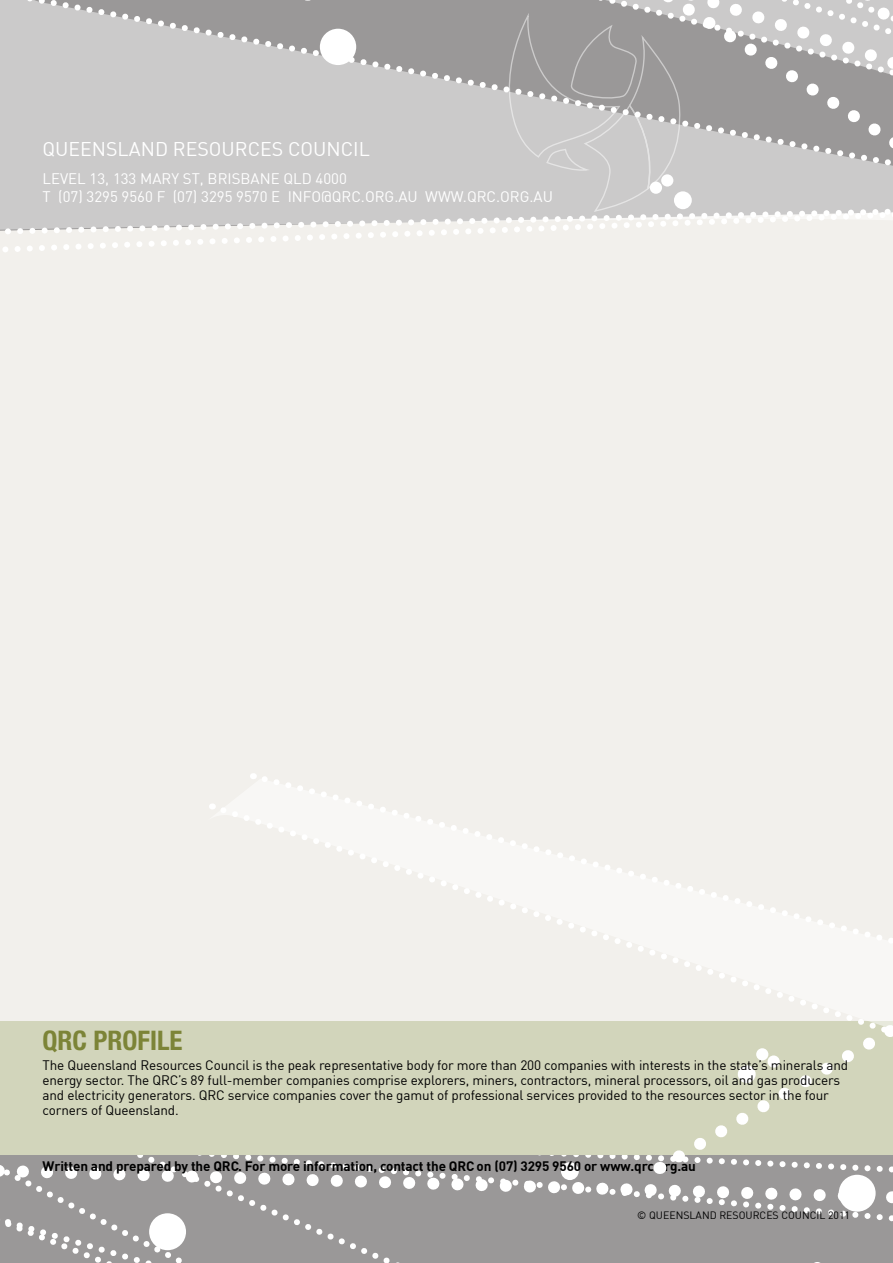
<style>
.page{position:relative;width:893px;height:1263px;background:#fff}
.page>*{position:absolute;margin:0;border:0;box-sizing:border-box;transform-origin:0 0}
.t1{font:700 condensed 27px "Helvetica Neue LT Std";color:#7c8437}
.t2{font:19.5px "DIN";color:#fff}
.t3{font:15px/18px "DIN";color:#fff}
.t4{font:13.5px/15px "DIN";letter-spacing:-.01em;color:#000}
.t5{font:700 13.5px "DIN";letter-spacing:-.01em;color:#000}
.t6{font:10.5px "DIN";color:#000}
</style>
<div class="page">
<div style="left:0;top:256px;width:893px;height:19px;background:#f2f0ec"></div>
<svg style="left:0;top:0;width:893px;height:256px;background:#c6c4c4"></svg>
<div style="left:674px;top:191px;width:18px;height:18px;background:#fff;border-radius:50%"></div>
<div style="left:661px;top:174px;width:12px;height:13px;background:#fff;border-radius:50%"></div>
<div style="left:650px;top:182px;width:12px;height:12px;background:#fff;border-radius:50%"></div>
<div style="left:0;top:1115px;width:893px;height:148px;background:#9a9898"></div>
<div style="left:0;top:275px;width:893px;height:746px;background:#f2f0ec"></div>
<svg style="left:6px;top:1226px;width:393px;height:37px"></svg>
<div style="left:149px;top:1213px;width:37px;height:37px;background:#fff;border-radius:50%"></div>
<svg style="left:0;top:1154px;width:893px;height:72px"></svg>
<div style="left:0;top:655px;width:893px;height:161px;background:#f2f0ec"></div>
<div style="left:0;top:1021px;width:893px;height:133px;background:#d2d5bb"></div>
<svg style="left:205px;top:779px;width:688px;height:242px;fill:#f2f0ec"></svg>
<svg style="left:653px;top:1000px;width:240px;height:178px"></svg>
<h2 class="t2" style="left:43px;top:136px;width:329px">Queensland Resources Council</h2>
<p class="t3" style="left:43px;top:169px;width:185px">Level 13, 133 Mary St, Brisbane</p>
<p class="t3" style="left:43px;top:169px;width:397px;text-indent:241px">QLD 4000<br>T (07) 3295 9560 F (07) 3295 9570 E info@qrc.org.au www</p>
<p class="t3" style="left:463px;top:187px;width:92px">.qrc.org.au</p>
<h1 class="t1" style="left:43px;top:1024px;width:141px">QRC PROFILE</h1>
<p class="t4" style="left:43px;top:1057px;width:807px">The Queensland Resources Council is the peak representative body for more than 200 companies with interests in the state’s minerals and energy sector. The QRC’s 89 full-member companies comprise explorers, miners, contractors, mineral processors, oil and gas producers and electricity generators. QRC service companies cover the gamut of professional services provided to the resources sector in the four corners of Queensland.</p>
<p class="t5" style="left:43px;top:1157px;width:655px">Written and prepared by the QRC. For more information, contact the QRC on (07) 3295 9560 or www.qrc.org.au</p>
<p class="t6" style="left:637px;top:1208px;width:214px">© Queensland Resources Council 2011</p>
</div>
